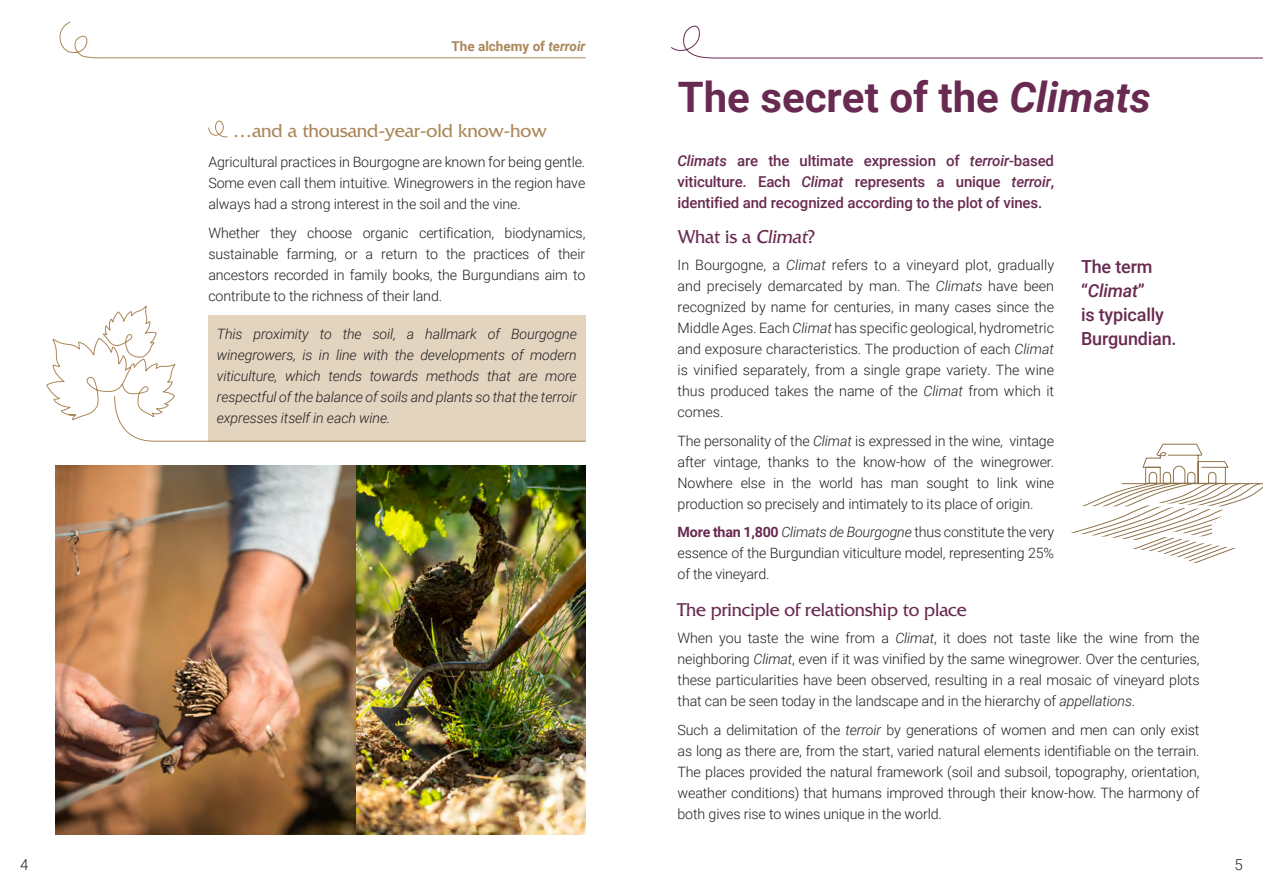
<style>
.page{position:relative;width:1263px;height:893px;background:#fff}
.page>*{position:absolute;margin:0;border:0;box-sizing:border-box;transform-origin:0 0}
.t1{font:700 42px "Roboto";color:#682a50}
.t2{font:19.5px "Friz Quadrata Std";letter-spacing:-.01em;color:#682a50}
.t3{font:19.5px "Friz Quadrata Std";letter-spacing:-.01em;color:#aa8758}
.t4{font:500 18px/24px "Roboto";letter-spacing:-.01em;color:#682a50}
.t5{font:500 15px/21px "Roboto";letter-spacing:-.01em;color:#682a50;text-align:justify}
.t6{font:300 15px "Roboto";color:#231f20}
.t7{font:300 14.25px/21px "Roboto";letter-spacing:-.01em;color:#231f20;text-align:justify}
.t8{font:italic 300 14.25px/21px "Roboto";letter-spacing:-.01em;color:#231f20;text-align:justify}
.t9{font:700 13.5px "Roboto";color:#aa8758}
.s1{font-style:italic}
.s2{font-weight:700;color:#682a50}
</style>
<div class="page">
<svg style="left:46px;top:306px;width:540px;height:136px"></svg>
<svg style="left:208px;top:120px;width:20px;height:18px"></svg>
<img style="left:55px;top:465px;width:531px;height:369px">
<svg style="left:59px;top:21px;width:527px;height:38px"></svg>
<svg style="left:1070px;top:443px;width:193px;height:120px"></svg>
<svg style="left:671px;top:25px;width:592px;height:34px"></svg>
<p class="t6" style="left:20px;top:855px;width:10px">4</p>
<p class="t9" style="left:451px;top:36px;width:135px">The alchemy of <span class="s1">terroir</span></p>
<p class="t3" style="left:233px;top:120px;width:315px">…and a thousand-year-old know-how</p>
<p class="t7" style="left:208px;top:151px;width:378px">Agricultural practices in Bourgogne are known for being gentle.<br>Some even call them intuitive. Winegrowers in the region have always had a strong interest in the soil and the vine.</p>
<p class="t7" style="left:208px;top:222px;width:378px">Whether they choose organic certification, biodynamics, sustainable farming, or a return to the practices of their ancestors recorded in family books, the Burgundians aim to contribute to the richness of their land.</p>
<p class="t8" style="left:217px;top:323px;width:361px">This proximity to the soil, a hallmark of Bourgogne winegrowers, is in line with the developments of modern viticulture, which tends towards methods that are more respectful of the balance of soils and plants so that the terroir expresses itself in each wine.</p>
<p class="t1" style="left:678px;top:68px;width:475px">The secret of the <span class="s1">Climats</span></p>
<p class="t5" style="left:677px;top:149px;width:378px"><span class="s1">Climats</span> are the ultimate expression of <span class="s1">terroir</span>-based viticulture. Each <span class="s1">Climat</span> represents a unique <span class="s1">terroir</span>, identified and recognized according to the plot of vines.</p>
<p class="t2" style="left:677px;top:225px;width:140px">W h a t i s a <span class="s1">Climat</span>?</p>
<p class="t7" style="left:677px;top:254px;width:378px">In Bourgogne, a <span class="s1">Climat</span> refers to a vineyard plot, gradually and precisely demarcated by man. The <span class="s1">Climats</span> have been recognized by name for centuries, in many cases since the Middle Ages. Each <span class="s1">Climat</span> has specific geological, hydrometric and exposure characteristics. The production of each <span class="s1">Climat </span>is vinified separately, from a single grape variety. The wine thus produced takes the name of the <span class="s1">Climat</span> from which it comes.</p>
<p class="t7" style="left:677px;top:429px;width:378px">The personality of the <span class="s1">Climat</span> is expressed in the wine, vintage after vintage, thanks to the know-how of the winegrower.<br>Nowhere else in the world has man sought to link wine production so precisely and intimately to its place of origin.</p>
<p class="t7" style="left:677px;top:521px;width:378px"><span class="s2">More than 1,800</span> <span class="s1">Climats de Bourgogne</span> thus constitute the very essence of the Burgundian viticulture model, representing 25% of the vineyard.</p>
<p class="t4" style="left:1081px;top:254px;width:97px">The term “<span class="s1">Climat</span>”<br>is typically<br>Burgundian.</p>
<p class="t2" style="left:677px;top:599px;width:291px">The principle of relationship to place</p>
<p class="t7" style="left:677px;top:627px;width:523px">When you taste the wine from a <span class="s1">Climat</span>, it does not taste like the wine from the neighboring <span class="s1">Climat</span>, even if it was vinified by the same winegrower. Over the centuries, these particularities have been observed, resulting in a real mosaic of vineyard plots that can be seen today in the landscape and in the hierarchy of <span class="s1">appellations</span>.</p>
<p class="t7" style="left:677px;top:718px;width:523px">Such a delimitation of the <span class="s1">terroir</span> by generations of women and men can only exist as long as there are, from the start, varied natural elements identifiable on the terrain.<br>The places provided the natural framework (soil and subsoil, topography, orientation, weather conditions) that humans improved through their know-how. The harmony of both gives rise to wines unique in the world.</p>
<p class="t6" style="left:1234px;top:855px;width:10px">5</p>
</div>
